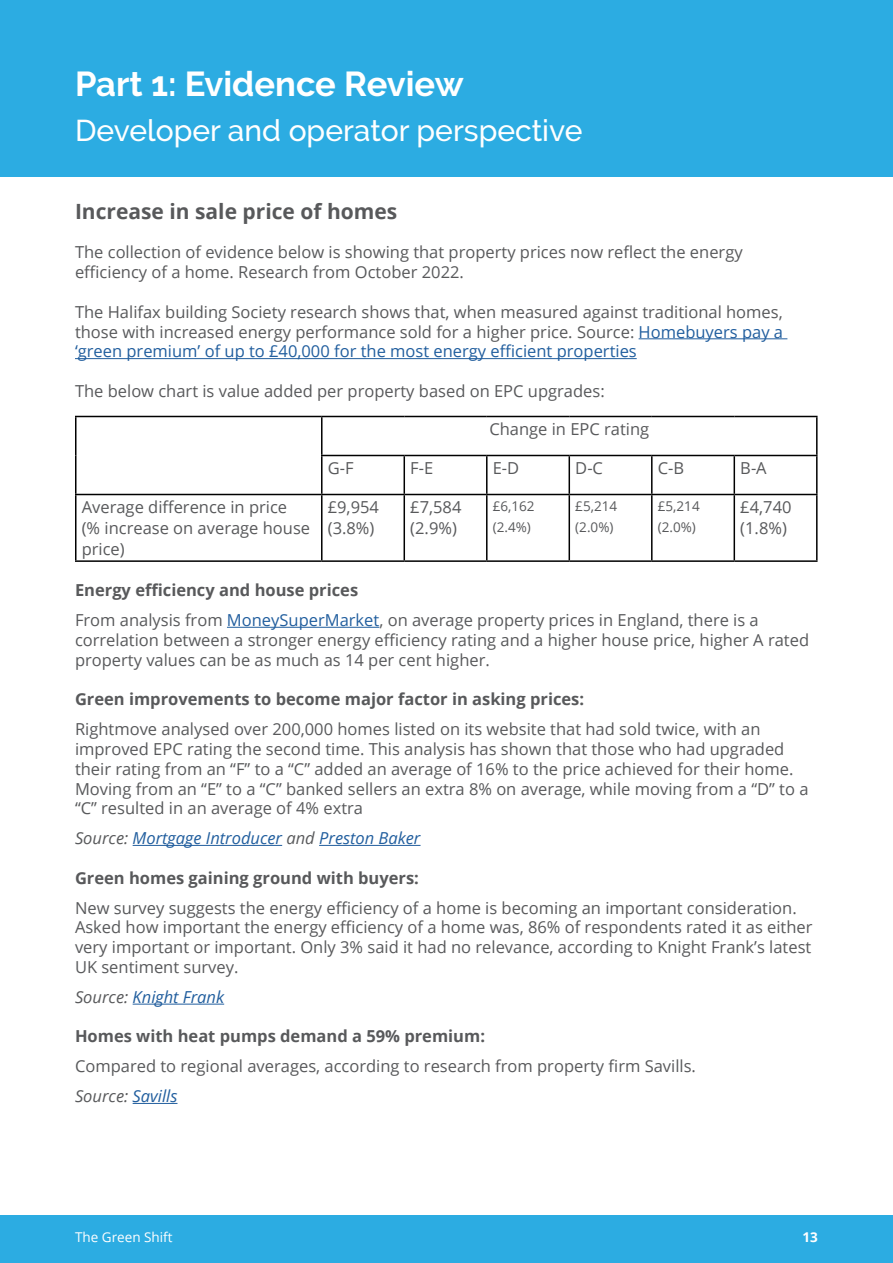
<style>
.page{position:relative;width:893px;height:1263px;background:#fff}
.page>*{position:absolute;margin:0;border:0;box-sizing:border-box;transform-origin:0 0}
.t1{font:700 34.5px "Raleway";color:#fff}
.t2{font:500 30px "Raleway";color:#fff}
.t3{font:700 21px "Open Sans";color:#58595b}
.t4{font:16.5px/19.8px "Open Sans";color:#58595b}
.t5{font:700 16.5px "Open Sans";color:#58595b}
.t6{font:italic 16.5px "Open Sans";color:#215e9e}
.t7{font:13.5px/21px "Open Sans";color:#58595b}
.t8{font:13.5px "Open Sans";color:#fff}
.t9{font:700 13.5px "Open Sans";color:#fff}
.s1{color:#215e9e}
.s2{font-weight:700}
.s3{color:#58595b}
.s4{font-style:italic}
.s5{font-style:italic;color:#215e9e}
</style>
<div class="page">
<div style="left:0;top:1215px;width:893px;height:48px;background:#2cace2"></div>
<div style="left:0;top:0;width:893px;height:177px;background:#2cace2"></div>
<hr style="left:75px;top:416px;width:247px;height:1px;background:#000">
<hr style="left:75px;top:417px;width:1px;height:38px;background:#000">
<hr style="left:322px;top:416px;width:82px;height:1px;background:#000">
<hr style="left:321px;top:417px;width:1px;height:38px;background:#000">
<hr style="left:404px;top:416px;width:83px;height:1px;background:#000">
<hr style="left:487px;top:416px;width:82px;height:1px;background:#000">
<hr style="left:569px;top:416px;width:83px;height:1px;background:#000">
<hr style="left:652px;top:416px;width:82px;height:1px;background:#000">
<hr style="left:734px;top:416px;width:84px;height:1px;background:#000">
<hr style="left:816px;top:417px;width:2px;height:38px;background:#000">
<hr style="left:75px;top:455px;width:1px;height:39px;background:#000">
<hr style="left:321px;top:455px;width:83px;height:1px;background:#000">
<hr style="left:321px;top:456px;width:1px;height:38px;background:#000">
<hr style="left:404px;top:455px;width:83px;height:1px;background:#000">
<hr style="left:404px;top:456px;width:1px;height:38px;background:#000">
<hr style="left:487px;top:455px;width:82px;height:1px;background:#000">
<hr style="left:486px;top:456px;width:2px;height:38px;background:#000">
<hr style="left:569px;top:455px;width:83px;height:1px;background:#000">
<hr style="left:568px;top:456px;width:2px;height:38px;background:#000">
<hr style="left:652px;top:455px;width:82px;height:1px;background:#000">
<hr style="left:651px;top:456px;width:1px;height:38px;background:#000">
<hr style="left:734px;top:455px;width:84px;height:1px;background:#000">
<hr style="left:734px;top:456px;width:1px;height:38px;background:#000">
<hr style="left:816px;top:456px;width:2px;height:38px;background:#000">
<hr style="left:75px;top:494px;width:247px;height:1px;background:#000">
<hr style="left:75px;top:495px;width:1px;height:65px;background:#000">
<hr style="left:322px;top:494px;width:82px;height:1px;background:#000">
<hr style="left:321px;top:495px;width:1px;height:65px;background:#000">
<hr style="left:404px;top:494px;width:83px;height:1px;background:#000">
<hr style="left:404px;top:495px;width:1px;height:65px;background:#000">
<hr style="left:487px;top:494px;width:82px;height:1px;background:#000">
<hr style="left:486px;top:495px;width:2px;height:65px;background:#000">
<hr style="left:569px;top:494px;width:83px;height:1px;background:#000">
<hr style="left:568px;top:495px;width:2px;height:65px;background:#000">
<hr style="left:652px;top:494px;width:82px;height:1px;background:#000">
<hr style="left:651px;top:495px;width:1px;height:65px;background:#000">
<hr style="left:734px;top:494px;width:84px;height:1px;background:#000">
<hr style="left:734px;top:495px;width:1px;height:65px;background:#000">
<hr style="left:816px;top:495px;width:2px;height:65px;background:#000">
<hr style="left:75px;top:560px;width:247px;height:2px;background:#000">
<hr style="left:322px;top:560px;width:82px;height:2px;background:#000">
<hr style="left:404px;top:560px;width:83px;height:2px;background:#000">
<hr style="left:487px;top:560px;width:82px;height:2px;background:#000">
<hr style="left:569px;top:560px;width:83px;height:2px;background:#000">
<hr style="left:652px;top:560px;width:82px;height:2px;background:#000">
<hr style="left:734px;top:560px;width:84px;height:2px;background:#000">
<hr style="left:639px;top:338px;width:148px;height:1px;background:#215e9e">
<hr style="left:75px;top:358px;width:562px;height:1px;background:#215e9e">
<hr style="left:227px;top:627px;width:152px;height:1px;background:#215e9e">
<hr style="left:133px;top:845px;width:149px;height:1px;background:#215e9e">
<hr style="left:319px;top:845px;width:102px;height:1px;background:#215e9e">
<hr style="left:133px;top:1004px;width:91px;height:1px;background:#215e9e">
<hr style="left:133px;top:1103px;width:44px;height:1px;background:#215e9e">
<h1 class="t1" style="left:75px;top:64px;width:390px">Part 1: Evidence Review</h1>
<h2 class="t2" style="left:75px;top:114px;width:509px">Developer and operator perspective</h2>
<p class="t3" style="left:75px;top:196px;width:324px">Increase in sale price of homes</p>
<p class="t4" style="left:75px;top:242px;width:669px">The collection of evidence below is showing that property prices now reflect the energy efficiency of a home. Research from October 2022.</p>
<p class="t4" style="left:75px;top:301px;width:710px;text-align:justify">The Halifax building Society research shows that, when measured against traditional homes, those with increased energy performance sold for a higher price. Source: <span class="s1">Homebuyers pay a ‘green premium’ of up to £40,000 for the most energy efficient properties</span></p>
<p class="t4" style="left:75px;top:381px;width:531px">The below chart is value added per property based on EPC upgrades:</p>
<p class="t4" style="left:489px;top:419px;width:161px">Change in EPC rating</p>
<p class="t4" style="left:328px;top:458px;width:27px">G-F</p>
<p class="t4" style="left:410px;top:458px;width:25px">F-E</p>
<p class="t4" style="left:493px;top:458px;width:28px">E-D</p>
<p class="t4" style="left:575px;top:458px;width:29px">D-C</p>
<p class="t4" style="left:658px;top:458px;width:28px">C-B</p>
<p class="t4" style="left:740px;top:458px;width:28px">B-A</p>
<p class="t4" style="left:82px;top:496px;width:230px;line-height:21px">Average difference in price<br>(% increase on average house price)</p>
<p class="t4" style="left:328px;top:496px;width:53px;line-height:21px">£9,954 (3.8%)</p>
<p class="t4" style="left:410px;top:496px;width:53px;line-height:21px">£7,584 (2.9%)</p>
<p class="t7" style="left:493px;top:495px;width:43px">£6,162 (2.4%)</p>
<p class="t7" style="left:575px;top:495px;width:43px">£5,214 (2.0%)</p>
<p class="t7" style="left:658px;top:495px;width:43px">£5,214 (2.0%)</p>
<p class="t4" style="left:740px;top:496px;width:53px;line-height:21px">£4,740 (1.8%)</p>
<p class="t4" style="left:75px;top:575px;width:685px;line-height:29.8px"><span class="s2">Energy efficiency and house prices<br></span>From analysis from <span class="s1">MoneySuperMarket</span>, on average property prices in England, there is a</p>
<p class="t4" style="left:75px;top:629px;width:736px">correlation between a stronger energy efficiency rating and a higher house price, higher A rated property values can be as much as 14 per cent higher.</p>
<p class="t5" style="left:75px;top:688px;width:511px">Green improvements to become major factor in asking prices:</p>
<p class="t4" style="left:75px;top:719px;width:735px">Rightmove analysed over 200,000 homes listed on its website that had sold twice, with an improved EPC rating the second time. This analysis has shown that those who had upgraded their rating from an “F” to a “C” added an average of 16% to the price achieved for their home.<br>Moving from an “E” to a “C” banked sellers an extra 8% on average, while moving from a “D” to a “C” resulted in an average of 4% extra</p>
<p class="t6" style="left:75px;top:827px;width:347px"><span class="s3">Source:</span> Mortgage Introducer <span class="s3">and</span> Preston Baker</p>
<p class="t5" style="left:75px;top:866px;width:345px">Green homes gaining ground with buyers:</p>
<p class="t4" style="left:75px;top:897px;width:739px">New survey suggests the energy efficiency of a home is becoming an important consideration.<br>Asked how important the energy efficiency of a home was, 86% of respondents rated it as either very important or important. Only 3% said it had no relevance, according to Knight Frank’s latest UK sentiment survey.</p>
<p class="t6" style="left:75px;top:985px;width:151px"><span class="s3">Source:</span> Knight Frank</p>
<p class="t5" style="left:75px;top:1025px;width:412px">Homes with heat pumps demand a 59% premium:</p>
<p class="t4" style="left:75px;top:1051px;width:622px;line-height:29.8px">Compared to regional averages, according to research from property firm Savills.<br><span class="s4">Source:</span> <span class="s5">Savills</span></p>
<p class="t8" style="left:75px;top:1228px;width:99px">The Green Shift</p>
<p class="t9" style="left:803px;top:1228px;width:17px">13</p>
</div>
